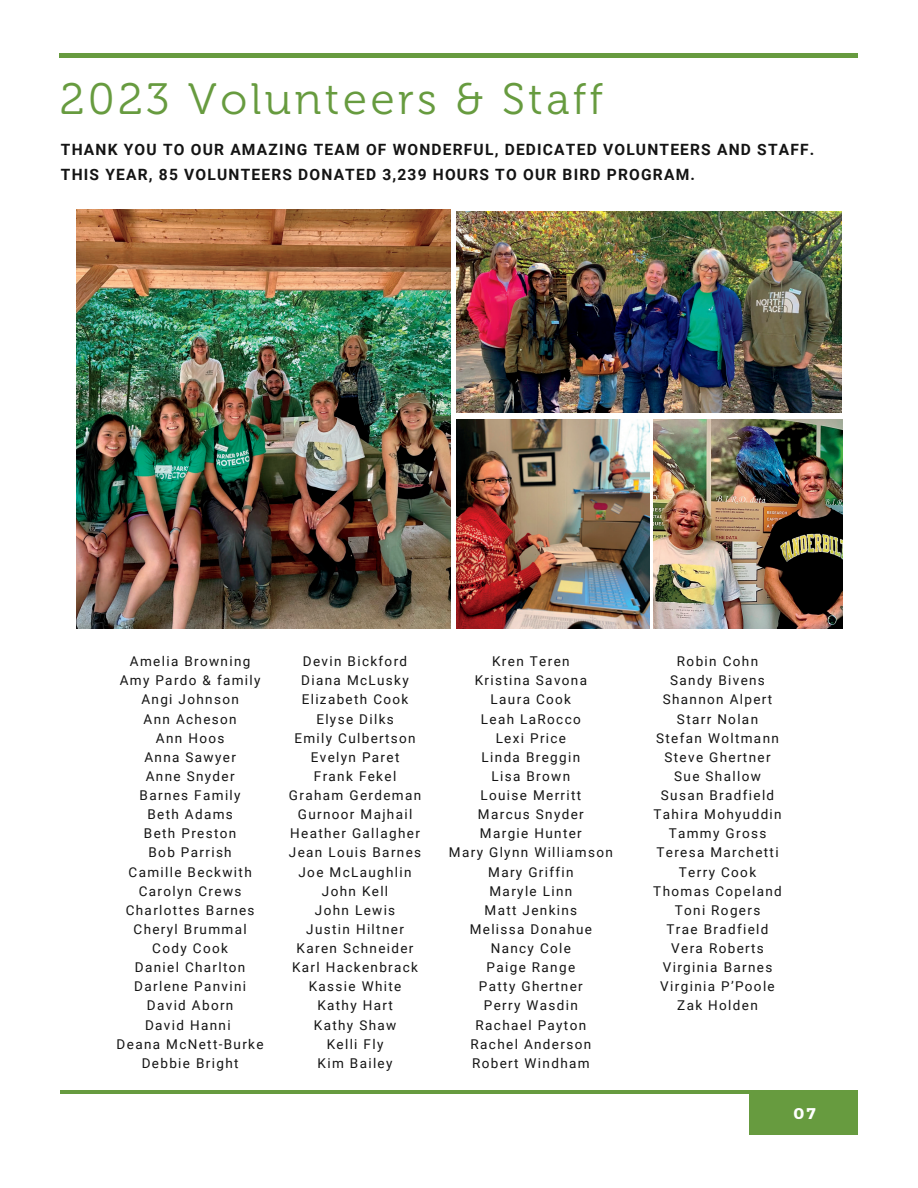
<style>
.page{position:relative;width:918px;height:1188px;background:#fff}
.page>*{position:absolute;margin:0;border:0;box-sizing:border-box;transform-origin:0 0}
.t1{font:43.8px "Museo 300";letter-spacing:.08em;color:#679b3f}
.t2{font:700 15.6px/24.8px "Roboto";letter-spacing:.075em;color:#141414}
.t3{font:700 15.6px "Montserrat";color:#fff}
.t4{font:13.5px "Roboto";letter-spacing:.1em;color:#141414}
</style>
<div class="page">
<hr style="left:60px;top:54px;width:798px;height:3px;background:#679b3f">
<div style="left:750px;top:1091px;width:108px;height:43px;background:#679b3f"></div>
<hr style="left:60px;top:1091px;width:798px;height:3px;background:#679b3f">
<img style="left:76px;top:210px;width:375px;height:418px">
<img style="left:456px;top:211px;width:386px;height:201px">
<img style="left:456px;top:419px;width:194px;height:210px">
<img style="left:653px;top:419px;width:189px;height:210px">
<h1 class="t1" style="left:60px;top:73px;width:545px">2023 Volunteers &amp; Staff</h1>
<h2 class="t2" style="left:61px;top:137px;width:755px">THANK YOU TO OUR AMAZING TEAM OF WONDERFUL, DEDICATED VOLUNTEERS AND STAFF.<br>THIS YEAR, 85 VOLUNTEERS DONATED 3,239 HOURS TO OUR BIRD PROGRAM.</h2>
<p class="t4" style="left:130px;top:654px;width:122px">Amelia Browning</p>
<p class="t4" style="left:120px;top:673px;width:142px">Amy Pardo &amp; family</p>
<p class="t4" style="left:141px;top:692px;width:99px">Angi Johnson</p>
<p class="t4" style="left:144px;top:711px;width:95px">Ann Acheson</p>
<p class="t4" style="left:156px;top:730px;width:70px">Ann Hoos</p>
<p class="t4" style="left:144px;top:749px;width:93px">Anna Sawyer</p>
<p class="t4" style="left:146px;top:768px;width:90px">Anne Snyder</p>
<p class="t4" style="left:140px;top:788px;width:102px">Barnes Family</p>
<p class="t4" style="left:147px;top:807px;width:87px">Beth Adams</p>
<p class="t4" style="left:144px;top:826px;width:94px">Beth Preston</p>
<p class="t4" style="left:149px;top:845px;width:85px">Bob Parrish</p>
<p class="t4" style="left:129px;top:864px;width:125px">Camille Beckwith</p>
<p class="t4" style="left:139px;top:883px;width:104px">Carolyn Crews</p>
<p class="t4" style="left:126px;top:902px;width:130px">Charlottes Barnes</p>
<p class="t4" style="left:134px;top:921px;width:115px">Cheryl Brummal</p>
<p class="t4" style="left:152px;top:941px;width:77px">Cody Cook</p>
<p class="t4" style="left:135px;top:960px;width:112px">Daniel Charlton</p>
<p class="t4" style="left:134px;top:979px;width:113px">Darlene Panvini</p>
<p class="t4" style="left:147px;top:998px;width:88px">David Aborn</p>
<p class="t4" style="left:145px;top:1017px;width:87px">David Hanni</p>
<p class="t4" style="left:117px;top:1036px;width:149px">Deana McNett-Burke</p>
<p class="t4" style="left:142px;top:1055px;width:98px">Debbie Bright</p>
<p class="t4" style="left:303px;top:654px;width:106px">Devin Bickford</p>
<p class="t4" style="left:301px;top:673px;width:109px">Diana McLusky</p>
<p class="t4" style="left:302px;top:692px;width:108px">Elizabeth Cook</p>
<p class="t4" style="left:316px;top:711px;width:79px">Elyse Dilks</p>
<p class="t4" style="left:294px;top:730px;width:123px">Emily Culbertson</p>
<p class="t4" style="left:311px;top:749px;width:90px">Evelyn Paret</p>
<p class="t4" style="left:314px;top:768px;width:84px">Frank Fekel</p>
<p class="t4" style="left:289px;top:788px;width:134px">Graham Gerdeman</p>
<p class="t4" style="left:298px;top:807px;width:116px">Gurnoor Majhail</p>
<p class="t4" style="left:290px;top:826px;width:131px">Heather Gallagher</p>
<p class="t4" style="left:289px;top:845px;width:134px">Jean Louis Barnes</p>
<p class="t4" style="left:299px;top:864px;width:115px">Joe McLaughlin</p>
<p class="t4" style="left:322px;top:883px;width:68px">John Kell</p>
<p class="t4" style="left:315px;top:902px;width:82px">John Lewis</p>
<p class="t4" style="left:306px;top:921px;width:99px">Justin Hiltner</p>
<p class="t4" style="left:297px;top:941px;width:118px">Karen Schneider</p>
<p class="t4" style="left:292px;top:960px;width:128px">Karl Hackenbrack</p>
<p class="t4" style="left:309px;top:979px;width:94px">Kassie White</p>
<p class="t4" style="left:317px;top:998px;width:77px">Kathy Hart</p>
<p class="t4" style="left:314px;top:1017px;width:84px">Kathy Shaw</p>
<p class="t4" style="left:327px;top:1036px;width:58px">Kelli Fly</p>
<p class="t4" style="left:318px;top:1055px;width:76px">Kim Bailey</p>
<p class="t4" style="left:492px;top:654px;width:79px">Kren Teren</p>
<p class="t4" style="left:475px;top:673px;width:114px">Kristina Savona</p>
<p class="t4" style="left:491px;top:692px;width:82px">Laura Cook</p>
<p class="t4" style="left:481px;top:711px;width:101px">Leah LaRocco</p>
<p class="t4" style="left:496px;top:730px;width:72px">Lexi Price</p>
<p class="t4" style="left:482px;top:749px;width:100px">Linda Breggin</p>
<p class="t4" style="left:492px;top:768px;width:80px">Lisa Brown</p>
<p class="t4" style="left:480px;top:788px;width:102px">Louise Merritt</p>
<p class="t4" style="left:478px;top:807px;width:107px">Marcus Snyder</p>
<p class="t4" style="left:480px;top:826px;width:103px">Margie Hunter</p>
<p class="t4" style="left:449px;top:845px;width:165px">Mary Glynn Williamson</p>
<p class="t4" style="left:488px;top:864px;width:87px">Mary Griffin</p>
<p class="t4" style="left:490px;top:883px;width:84px">Maryle Linn</p>
<p class="t4" style="left:485px;top:902px;width:94px">Matt Jenkins</p>
<p class="t4" style="left:470px;top:921px;width:124px">Melissa Donahue</p>
<p class="t4" style="left:491px;top:941px;width:82px">Nancy Cole</p>
<p class="t4" style="left:487px;top:960px;width:90px">Paige Range</p>
<p class="t4" style="left:479px;top:979px;width:105px">Patty Ghertner</p>
<p class="t4" style="left:484px;top:998px;width:95px">Perry Wasdin</p>
<p class="t4" style="left:476px;top:1017px;width:112px">Rachael Payton</p>
<p class="t4" style="left:471px;top:1036px;width:122px">Rachel Anderson</p>
<p class="t4" style="left:472px;top:1055px;width:119px">Robert Windham</p>
<p class="t4" style="left:677px;top:654px;width:83px">Robin Cohn</p>
<p class="t4" style="left:670px;top:673px;width:96px">Sandy Bivens</p>
<p class="t4" style="left:663px;top:692px;width:111px">Shannon Alpert</p>
<p class="t4" style="left:677px;top:711px;width:83px">Starr Nolan</p>
<p class="t4" style="left:656px;top:730px;width:124px">Stefan Woltmann</p>
<p class="t4" style="left:665px;top:749px;width:108px">Steve Ghertner</p>
<p class="t4" style="left:674px;top:768px;width:88px">Sue Shallow</p>
<p class="t4" style="left:661px;top:788px;width:115px">Susan Bradfield</p>
<p class="t4" style="left:653px;top:807px;width:130px">Tahira Mohyuddin</p>
<p class="t4" style="left:669px;top:826px;width:99px">Tammy Gross</p>
<p class="t4" style="left:656px;top:845px;width:124px">Teresa Marchetti</p>
<p class="t4" style="left:679px;top:864px;width:79px">Terry Cook</p>
<p class="t4" style="left:653px;top:883px;width:130px">Thomas Copeland</p>
<p class="t4" style="left:675px;top:902px;width:87px">Toni Rogers</p>
<p class="t4" style="left:667px;top:921px;width:103px">Trae Bradfield</p>
<p class="t4" style="left:671px;top:941px;width:94px">Vera Roberts</p>
<p class="t4" style="left:663px;top:960px;width:111px">Virginia Barnes</p>
<p class="t4" style="left:660px;top:979px;width:116px">Virginia P’Poole</p>
<p class="t4" style="left:677px;top:998px;width:82px">Zak Holden</p>
<p class="t3" style="left:793px;top:1104px;width:24px">07</p>
</div>
